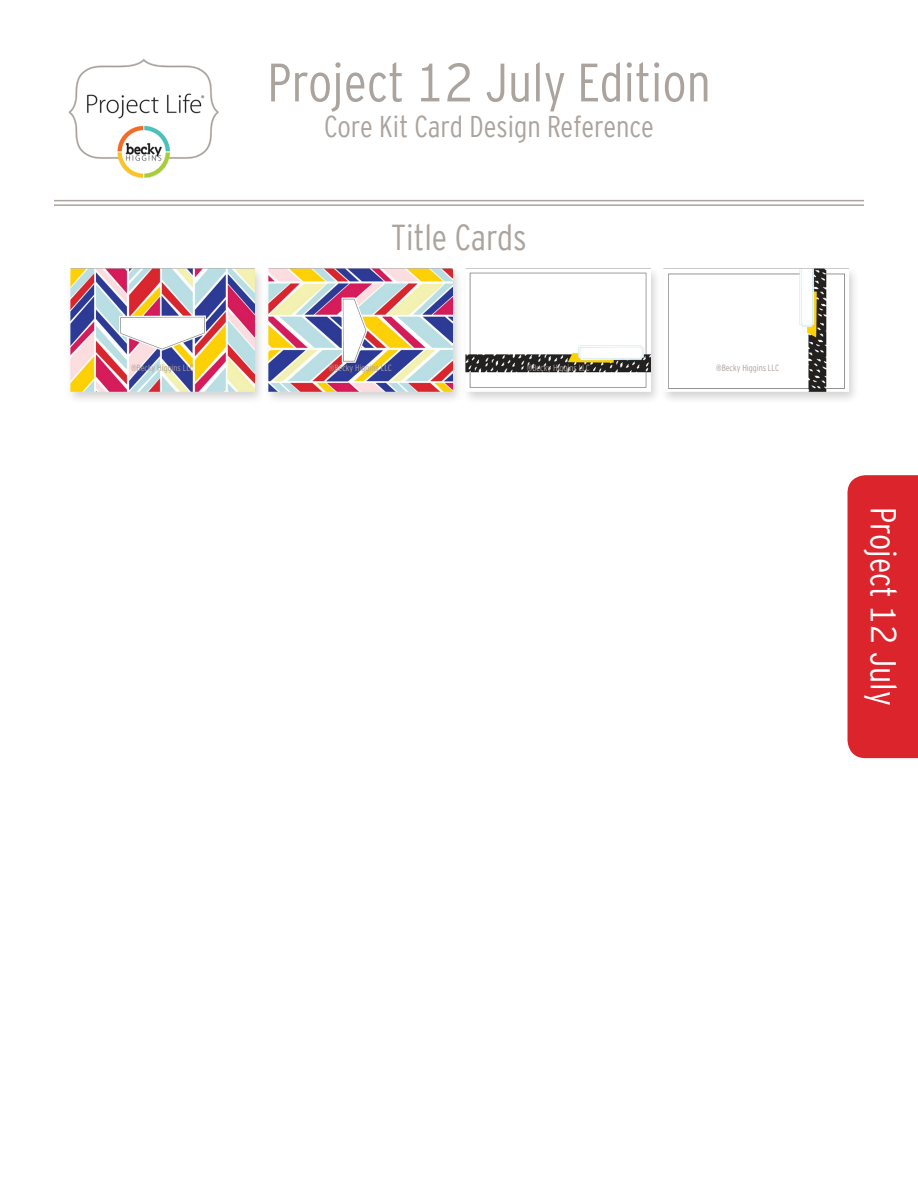
<style>
.page{position:relative;width:918px;height:1188px;background:#fff}
.page>*{position:absolute;margin:0;border:0;box-sizing:border-box;transform-origin:0 0}
.t1{font:54px "Interstate Cond Mono Lgt";color:#aba39d}
.t2{font:36px "Interstate Cond Mono Lgt";color:#fff}
.t3{font:36px "Interstate Cond Mono Lgt";color:#aba39d}
.t4{font:30px "Interstate Cond Mono Lgt";color:#aba39d}
.t5{font:9px "Interstate Cond Mono Lgt";color:#aba19b}
</style>
<div class="page">
<img style="left:68px;top:58px;width:151px;height:120px">
<hr style="left:54px;top:200px;width:810px;height:1px;background:#aba39d">
<hr style="left:54px;top:204px;width:810px;height:2px;background:#aba39d">
<div style="left:848px;top:475px;width:70px;height:283px;background:#dc242d"></div>
<div style="left:659px;top:266px;width:200px;height:139px;background:#231f20;opacity:.2"></div>
<img style="left:664px;top:268px;width:185px;height:123px">
<div style="left:462px;top:266px;width:200px;height:139px;background:#231f20;opacity:.2"></div>
<img style="left:466px;top:268px;width:185px;height:123px">
<div style="left:263px;top:266px;width:201px;height:139px;background:#231f20;opacity:.2"></div>
<img style="left:268px;top:268px;width:185px;height:123px">
<div style="left:66px;top:266px;width:200px;height:139px;background:#231f20;opacity:.2"></div>
<img style="left:70px;top:268px;width:185px;height:123px">
<h1 class="t1" style="left:267px;top:52px;width:445px">Project 12 July Edition</h1>
<h3 class="t4" style="left:324px;top:110px;width:331px">Core Kit Card Design Reference</h3>
<h2 class="t3" style="left:391px;top:217px;width:137px">Title Cards</h2>
<p class="t5" style="left:131px;top:363px;width:64px">®Becky Higgins LLC</p>
<p class="t5" style="left:329px;top:363px;width:64px">®Becky Higgins LLC</p>
<p class="t5" style="left:527px;top:363px;width:64px">®Becky Higgins LLC</p>
<p class="t5" style="left:716px;top:363px;width:64px">®Becky Higgins LLC</p>
<h2 class="t2" style="left:904px;top:507px;width:201px;rotate:90deg">Project 12 July</h2>
</div>
